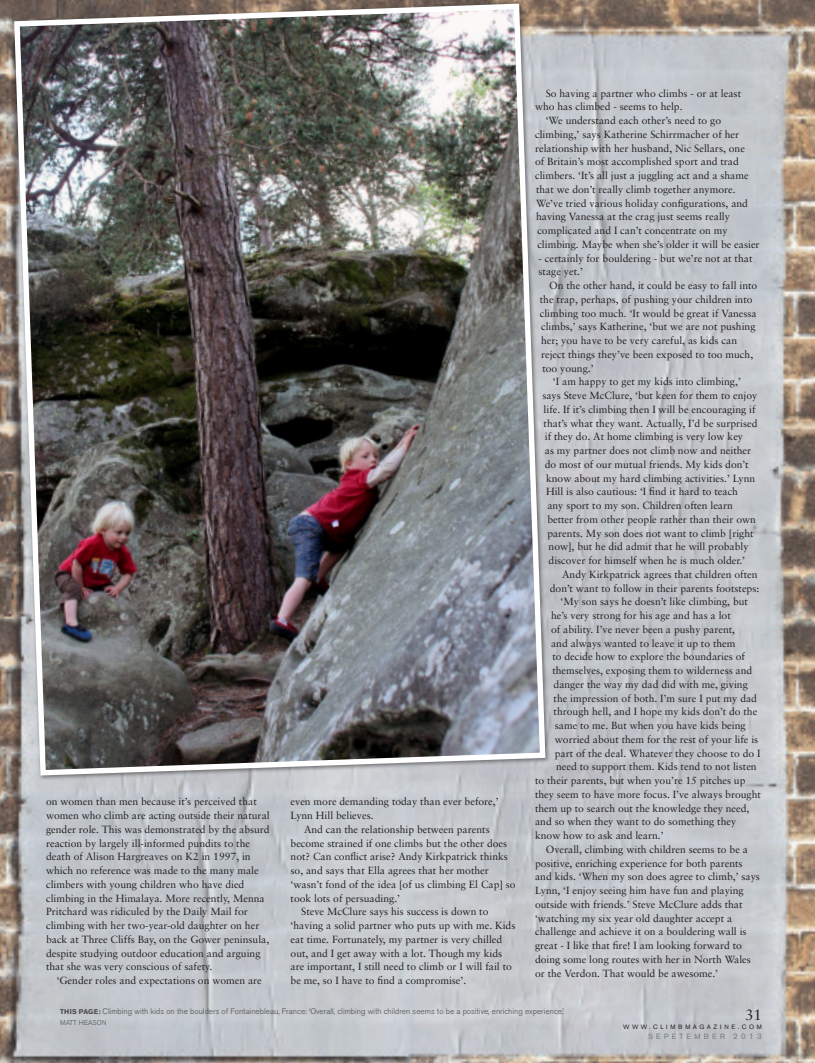
<style>
.page{position:relative;width:815px;height:1063px;background:#fff}
.page>*{position:absolute;margin:0;border:0;box-sizing:border-box;transform-origin:0 0}
.t1{font:15px "Sabon";color:#231f20}
.MAIN_BODY_COPY{font:10.38px/13.8px "Sabon";color:#231f20}
.PHOTO_CAPTION_MAIN{font:300 8.12px "Akzidenz Grotesk BE";color:#4b4c4d}
.t2{font:7.5px "Akzidenz Grotesk BE";letter-spacing:.44em;color:#76787b}
.PHOTO_CAPTION_MAIN-2{font:300 6.88px "Akzidenz Grotesk BE";color:#4b4c4d}
.t3{font:6.25px "Akzidenz Grotesk BE";letter-spacing:.42em;color:#231f20}
.s1{font-weight:700;font-size:6.88px}
.s2{font-size:8.12px}
</style>
<div class="page">
<img style="left:0;top:0;width:815px;height:1063px">
<img style="left:11px;top:1px;width:537px;height:777px">
<p class="MAIN_BODY_COPY" style="left:535px;top:86px;width:208px;text-indent:11px">So having a partner who climbs - or at least who has climbed - seems to help.</p>
<p class="MAIN_BODY_COPY" style="left:535px;top:114px;width:226px;text-indent:11px">‘We understand each other’s need to go climbing,’ says Katherine Schirrmacher of her relationship with her husband, Nic Sellars, one<br>of Britain’s most accomplished sport and trad climbers. ‘It’s all just a juggling act and a shame that we don’t really climb together anymore.<br>We’ve tried various holiday configurations, and having Vanessa at the crag just seems really complicated and I can’t concentrate on my climbing. Maybe when she’s older it will be easier</p>
<p class="MAIN_BODY_COPY" style="left:539px;top:251px;width:215px">- certainly for bouldering - but we’re not at that stage yet.’</p>
<p class="MAIN_BODY_COPY" style="left:540px;top:279px;width:219px;text-indent:9px">On the other hand, it could be easy to fall into the trap, perhaps, of pushing your children into climbing too much. ‘It would be great if Vanessa climbs,’ says Katherine, ‘but we are not pushing her; you have to be very careful, as kids can reject things they’ve been exposed to too much, too young.’</p>
<p class="MAIN_BODY_COPY" style="left:553px;top:375px;width:189px">‘I am happy to get my kids into climbing,’</p>
<p class="MAIN_BODY_COPY" style="left:542px;top:389px;width:217px">says Steve McClure, ‘but keen for them to enjoy</p>
<p class="MAIN_BODY_COPY" style="left:544px;top:402px;width:213px">life. If it’s climbing then I will be encouraging if</p>
<p class="MAIN_BODY_COPY" style="left:544px;top:416px;width:215px">that’s what they want. Actually, I’d be surprised</p>
<p class="MAIN_BODY_COPY" style="left:545px;top:430px;width:200px">if they do. At home climbing is very low key</p>
<p class="MAIN_BODY_COPY" style="left:545px;top:444px;width:208px">as my partner does not climb now and neither</p>
<p class="MAIN_BODY_COPY" style="left:545px;top:457px;width:205px">do most of our mutual friends. My kids don’t</p>
<p class="MAIN_BODY_COPY" style="left:546px;top:471px;width:211px">know about my hard climbing activities.’ Lynn</p>
<p class="MAIN_BODY_COPY" style="left:546px;top:485px;width:193px">Hill is also cautious: ‘I find it hard to teach</p>
<p class="MAIN_BODY_COPY" style="left:547px;top:499px;width:187px">any sport to my son. Children often learn</p>
<p class="MAIN_BODY_COPY" style="left:547px;top:512px;width:210px">better from other people rather than their own</p>
<p class="MAIN_BODY_COPY" style="left:547px;top:526px;width:208px">parents. My son does not want to climb [right</p>
<p class="MAIN_BODY_COPY" style="left:549px;top:540px;width:202px">now], but he did admit that he will probably</p>
<p class="MAIN_BODY_COPY" style="left:549px;top:554px;width:198px">discover for himself when he is much older.’</p>
<p class="MAIN_BODY_COPY" style="left:550px;top:567px;width:211px;text-align:right">Andy Kirkpatrick agrees that children often don’t want to follow in their parents footsteps:</p>
<p class="MAIN_BODY_COPY" style="left:560px;top:595px;width:189px">‘My son says he doesn’t like climbing, but</p>
<p class="MAIN_BODY_COPY" style="left:551px;top:609px;width:181px">he’s very strong for his age and has a lot</p>
<p class="MAIN_BODY_COPY" style="left:551px;top:622px;width:186px">of ability. I’ve never been a pushy parent,</p>
<p class="MAIN_BODY_COPY" style="left:551px;top:636px;width:186px">and always wanted to leave it up to them</p>
<p class="MAIN_BODY_COPY" style="left:552px;top:650px;width:194px">to decide how to explore the boundaries of</p>
<p class="MAIN_BODY_COPY" style="left:552px;top:664px;width:202px">themselves, exposing them to wilderness and</p>
<p class="MAIN_BODY_COPY" style="left:554px;top:677px;width:196px">danger the way my dad did with me, giving</p>
<p class="MAIN_BODY_COPY" style="left:554px;top:691px;width:205px">the impression of both. I’m sure I put my dad</p>
<p class="MAIN_BODY_COPY" style="left:554px;top:705px;width:205px">through hell, and I hope my kids don’t do the</p>
<p class="MAIN_BODY_COPY" style="left:555px;top:719px;width:192px">same to me. But when you have kids being</p>
<p class="MAIN_BODY_COPY" style="left:555px;top:732px;width:205px">worried about them for the rest of your life is</p>
<p class="MAIN_BODY_COPY" style="left:555px;top:746px;width:207px">part of the deal. Whatever they choose to do I</p>
<p class="MAIN_BODY_COPY" style="left:556px;top:760px;width:202px">need to support them. Kids tend to not listen</p>
<p class="MAIN_BODY_COPY" style="left:535px;top:774px;width:212px">to their parents, but when you’re 15 pitches up</p>
<p class="MAIN_BODY_COPY" style="left:535px;top:787px;width:227px">they seem to have more focus. I’ve always brought</p>
<p class="MAIN_BODY_COPY" style="left:535px;top:801px;width:216px">them up to search out the knowledge they need,</p>
<p class="MAIN_BODY_COPY" style="left:535px;top:815px;width:203px">and so when they want to do something they</p>
<p class="MAIN_BODY_COPY" style="left:535px;top:829px;width:130px">know how to ask and learn.’</p>
<p class="MAIN_BODY_COPY" style="left:535px;top:842px;width:226px;text-indent:11px">Overall, climbing with children seems to be a positive, enriching experience for both parents and kids. ‘When my son does agree to climb,’ says Lynn, ‘I enjoy seeing him have fun and playing outside with friends.’ Steve McClure adds that ‘watching my six year old daughter accept a challenge and achieve it on a bouldering wall is great - I like that fire! I am looking forward to doing some long routes with her in North Wales or the Verdon. That would be awesome.’</p>
<p class="PHOTO_CAPTION_MAIN" style="left:60px;top:1007px;width:505px"><span class="s1">THIS PAGE:</span> Climbing with kids on the boulders of Fontainebleau, France: ‘Overall, climbing with children seems to be a positive, enriching experience.’</p>
<p class="PHOTO_CAPTION_MAIN-2" style="left:60px;top:1019px;width:48px">MATT HEASON</p>
<p class="MAIN_BODY_COPY" style="left:46px;top:795px;width:225px">on women than men because it’s perceived that women who climb are acting outside their natural gender role. This was demonstrated by the absurd reaction by largely ill-informed pundits to the death of Alison Hargreaves on K2 in 1997, in which no reference was made to the many male climbers with young children who have died climbing in the Himalaya. More recently, Menna Pritchard was ridiculed by the Daily Mail for climbing with her two-year-old daughter on her back at Three Cliffs Bay, on the Gower peninsula, despite studying outdoor education and arguing that she was very conscious of safety.</p>
<p class="MAIN_BODY_COPY" style="left:57px;top:973px;width:207px">‘Gender roles and expectations on women are</p>
<p class="MAIN_BODY_COPY" style="left:291px;top:795px;width:210px">even more demanding today than ever before,’<br>Lynn Hill believes.</p>
<p class="MAIN_BODY_COPY" style="left:291px;top:822px;width:227px;text-indent:14px">And can the relationship between parents become strained if one climbs but the other does not? Can conflict arise? Andy Kirkpatrick thinks so, and says that Ella agrees that her mother ‘wasn’t fond of the idea [of us climbing El Cap] so took lots of persuading.’</p>
<p class="MAIN_BODY_COPY" style="left:291px;top:905px;width:226px;text-indent:11px">Steve McClure says his success is down to ‘having a solid partner who puts up with me. Kids eat time. Fortunately, my partner is very chilled out, and I get away with a lot. Though my kids are important, I still need to climb or I will fail to be me, so I have to find a compromise’.</p>
<p class="t1" style="left:745px;top:1005px;width:18px">31</p>
<p class="t3" style="left:623px;top:1023px;width:140px">WWW.CLIMBMAGAZINE.COM</p>
<p class="t2" style="left:648px;top:1032px;width:115px">SEPETEMBER <span class="s2">2013</span></p>
</div>
